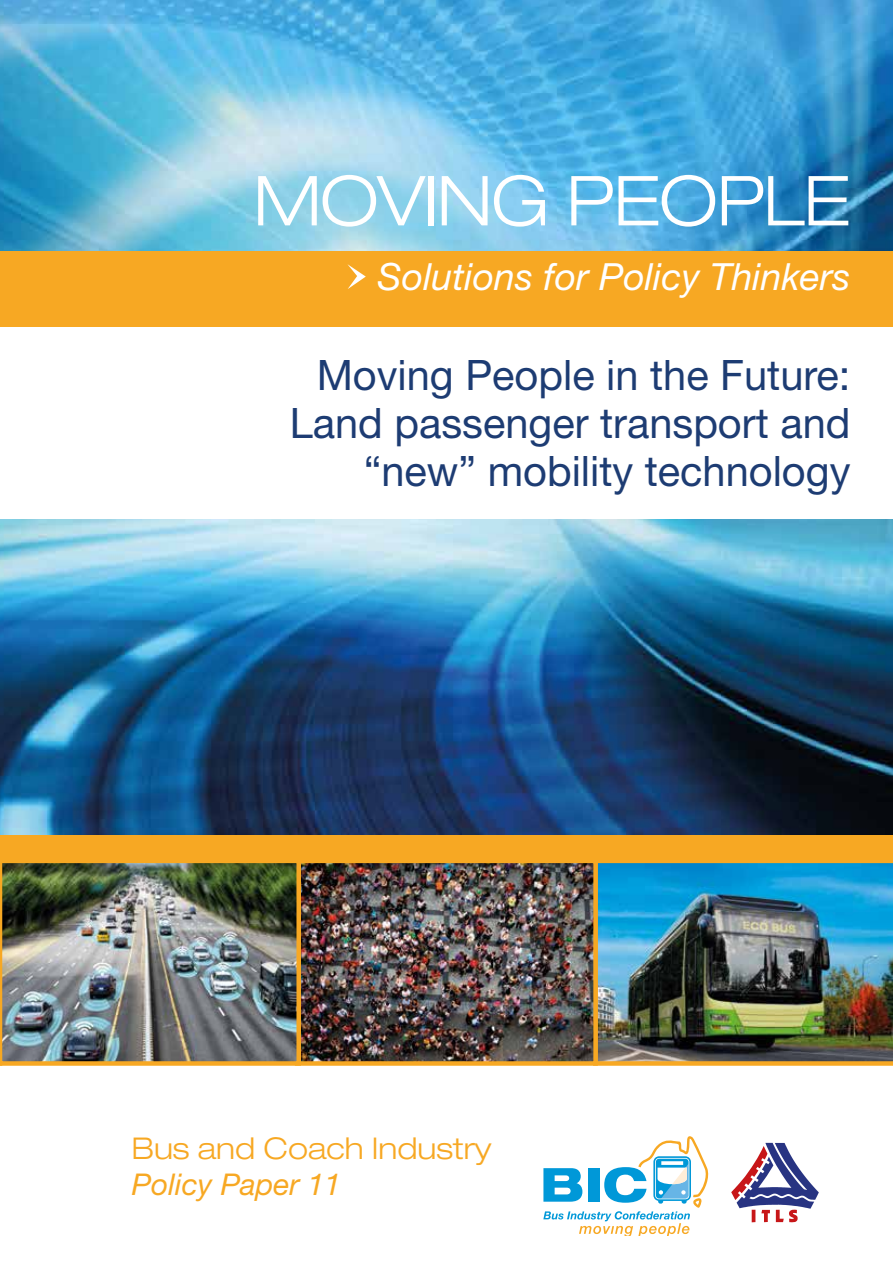
<style>
.page{position:relative;width:893px;height:1263px;background:#fff}
.page>*{position:absolute;margin:0;border:0;box-sizing:border-box;transform-origin:0 0}
.t1{font:300 expanded 69px "Helvetica Neue LT Std";letter-spacing:-.02em;color:#fff}
.t2{font:42px/48px "Helvetica Neue LT Std";color:#1d3c73;text-align:right}
.t3{font:italic 37.5px "Helvetica Neue LT Std";color:#fff}
.t4{font:300 expanded 30px "Helvetica Neue LT Std";color:#f7a823}
.t5{font:italic 30px "Helvetica Neue LT Std";color:#f7a823}
</style>
<div class="page">
<img style="left:0;top:0;width:893px;height:835px">
<img style="left:301px;top:864px;width:292px;height:197px">
<img style="left:598px;top:861px;width:295px;height:205px">
<div style="left:295px;top:859px;width:303px;height:207px;border:4px solid #f7a823"></div>
<div style="left:0;top:251px;width:893px;height:76px;background:#f7a823"></div>
<svg style="left:347px;top:264px;width:19px;height:25px"></svg>
<div style="left:0;top:835px;width:893px;height:26px;background:#f7a823"></div>
<svg style="left:731px;top:1143px;width:88px;height:79px"></svg>
<svg style="left:543px;top:1136px;width:166px;height:100px"></svg>
<div style="left:0;top:327px;width:893px;height:192px;background:#fff"></div>
<img style="left:0;top:861px;width:301px;height:205px">
<h1 class="t1" style="left:254px;top:160px;width:598px">MOVING PEOPLE</h1>
<p class="t3" style="left:378px;top:254px;width:474px">Solutions for Policy Thinkers</p>
<p class="t2" style="left:290px;top:351px;width:562px">Moving People in the Future:<br>Land passenger transport and “new” mobility technology</p>
<p class="t4" style="left:132px;top:1130px;width:361px">Bus and Coach Industry</p>
<p class="t5" style="left:132px;top:1166px;width:211px">Policy Paper 11</p>
</div>
